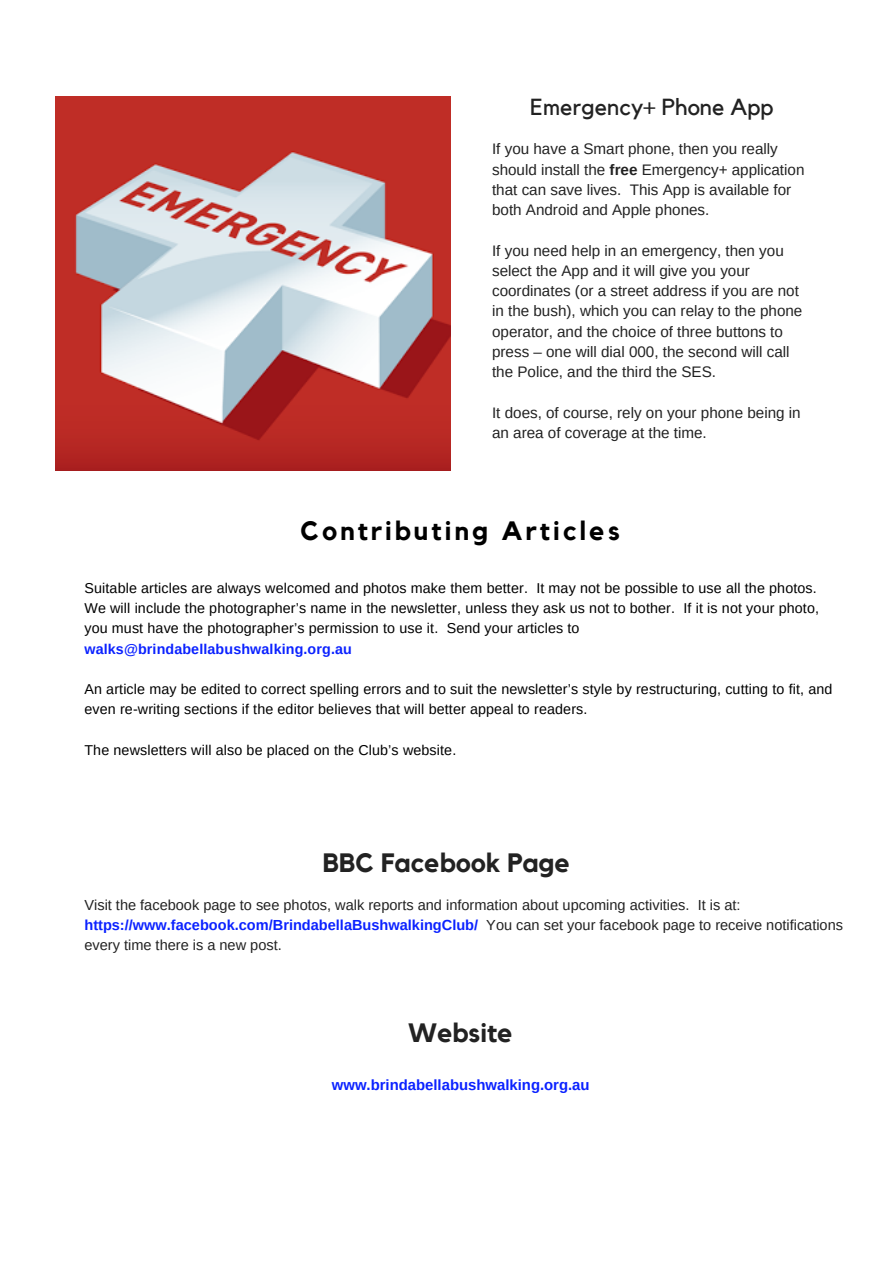
<style>
.page{position:relative;width:893px;height:1263px;background:#fff}
.page>*{position:absolute;margin:0;border:0;box-sizing:border-box;transform-origin:0 0}
.t1{font:700 26.55px "Kollektif";color:#222}
.t2{font:700 26.55px "Kollektif";letter-spacing:.12em;color:#000}
.t3{font:23.25px "Kollektif";color:#222}
.t4{font:15.3px/20.2px "Arimo";color:#222}
.t5{font:700 14.85px "Arimo";color:#0b22ff}
.t6{font:14.55px/20.2px "Arimo";color:#222}
.t7{font:14.25px/20.2px "Arimo";letter-spacing:.01em;color:#000}
.t8{font:700 14.25px "Arimo";letter-spacing:.01em;color:#0b22ff}
.s1{font-weight:700}
.s2{font-weight:700;color:#0b22ff}
</style>
<div class="page">
<img style="left:55px;top:97px;width:395px;height:374px">
<h2 class="t3" style="left:530px;top:96px;width:245px">Emergency+ Phone App</h2>
<p class="t4" style="left:492px;top:139px;width:314px">If you have a Smart phone, then you really should install the <span class="s1">free</span> Emergency+ application that can save lives. This App is available for both Android and Apple phones.</p>
<p class="t4" style="left:492px;top:240px;width:312px">If you need help in an emergency, then you select the App and it will give you your coordinates (or a street address if you are not in the bush), which you can relay to the phone operator, and the choice of three buttons to press – one will dial 000, the second will call the Police, and the third the SES.</p>
<p class="t4" style="left:492px;top:402px;width:310px">It does, of course, rely on your phone being in an area of coverage at the time.</p>
<h1 class="t2" style="left:300px;top:518px;width:321px">Contributing Articles</h1>
<p class="t7" style="left:84px;top:578px;width:736px">Suitable articles are always welcomed and photos make them better. It may not be possible to use all the photos.<br>We will include the photographer’s name in the newsletter, unless they ask us not to bother. If it is not your photo, you must have the photographer’s permission to use it. Send your articles to</p>
<p class="t8" style="left:84px;top:641px;width:269px">walks@brindabellabushwalking.org.au</p>
<p class="t7" style="left:84px;top:679px;width:750px">An article may be edited to correct spelling errors and to suit the newsletter’s style by restructuring, cutting to fit, and even re-writing sections if the editor believes that will better appeal to readers.</p>
<p class="t7" style="left:84px;top:740px;width:373px">The newsletters will also be placed on the Club’s website.</p>
<h1 class="t1" style="left:323px;top:850px;width:249px">BBC Facebook Page</h1>
<p class="t6" style="left:84px;top:895px;width:760px">Visit the facebook page to see photos, walk reports and information about upcoming activities. It is at: <span class="s2">https://www.facebook.com/BrindabellaBushwalkingClub/</span> You can set your facebook page to receive notifications every time there is a new post.</p>
<h1 class="t1" style="left:408px;top:1020px;width:106px">Website</h1>
<p class="t5" style="left:332px;top:1076px;width:259px">www.brindabellabushwalking.org.au</p>
</div>
